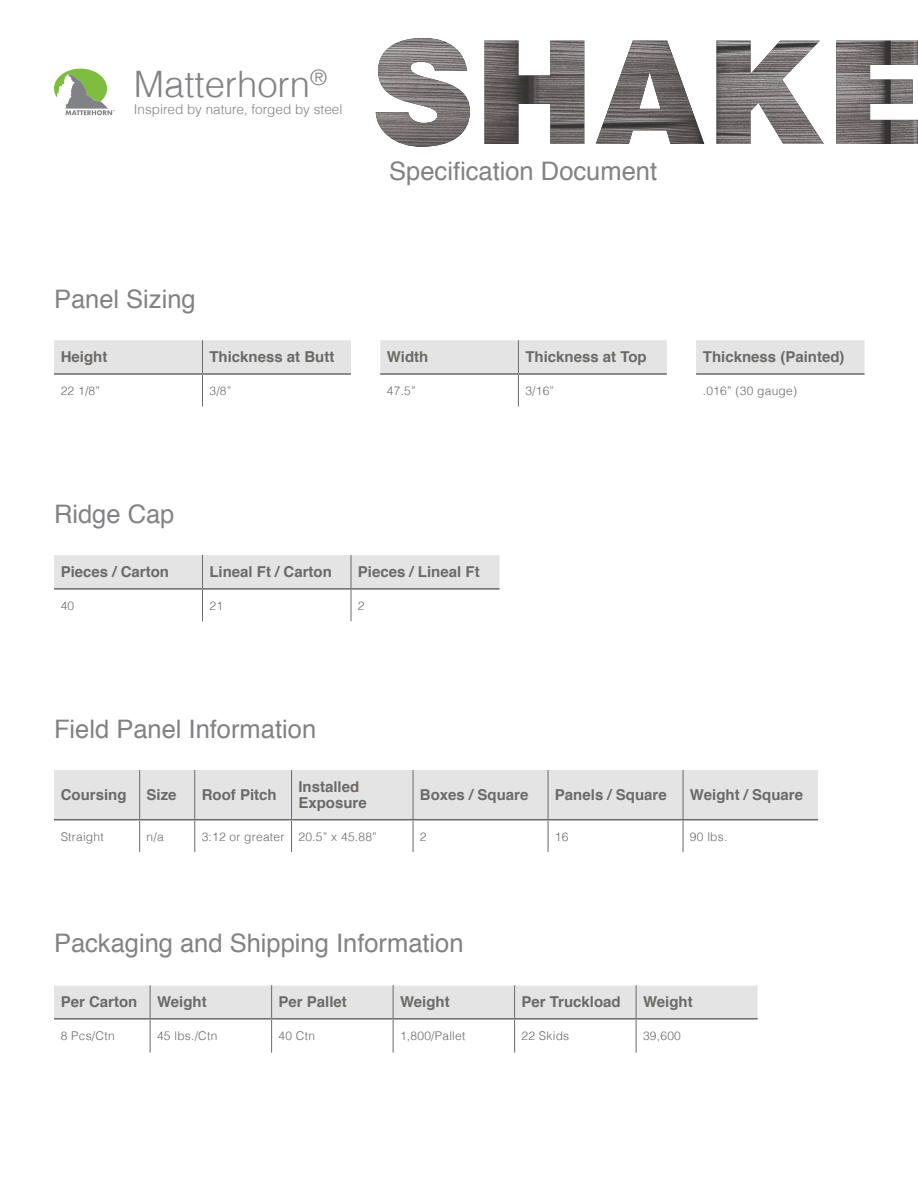
<style>
.page{position:relative;width:918px;height:1188px;background:#fff}
.page>*{position:absolute;margin:0;border:0;box-sizing:border-box;transform-origin:0 0}
.t1{font:300 36.45px "Helvetica";color:#808285}
.t2{font:25.5px "Helvetica";color:#808285}
.t3{font:700 15px/16.5px "Helvetica";color:#6d6965}
.t4{font:300 13.5px "Helvetica";color:#808285}
.t5{font:300 12px "Helvetica";letter-spacing:.02em;color:#6d6965}
.t6{font:800 2.55px "Futura";color:#808285}
</style>
<div class="page">
<img style="left:376px;top:38px;width:542px;height:109px">
<div style="left:54px;top:770px;width:764px;height:49px;background:#e5e4e4"></div>
<hr style="left:139px;top:820px;width:1px;height:32px;background:#6d6965">
<hr style="left:194px;top:820px;width:1px;height:32px;background:#6d6965">
<hr style="left:291px;top:820px;width:1px;height:32px;background:#6d6965">
<hr style="left:413px;top:820px;width:1px;height:32px;background:#6d6965">
<hr style="left:548px;top:820px;width:1px;height:32px;background:#6d6965">
<hr style="left:683px;top:820px;width:1px;height:32px;background:#6d6965">
<hr style="left:139px;top:770px;width:1px;height:49px;background:#6d6965">
<hr style="left:194px;top:770px;width:1px;height:49px;background:#6d6965">
<hr style="left:291px;top:770px;width:1px;height:49px;background:#6d6965">
<hr style="left:413px;top:770px;width:1px;height:49px;background:#6d6965">
<hr style="left:548px;top:770px;width:1px;height:49px;background:#6d6965">
<hr style="left:683px;top:770px;width:1px;height:49px;background:#6d6965">
<hr style="left:54px;top:819px;width:86px;height:1px;background:#6d6965">
<hr style="left:140px;top:819px;width:55px;height:1px;background:#6d6965">
<hr style="left:195px;top:819px;width:97px;height:1px;background:#6d6965">
<hr style="left:292px;top:819px;width:121px;height:1px;background:#6d6965">
<hr style="left:413px;top:819px;width:135px;height:1px;background:#6d6965">
<hr style="left:548px;top:819px;width:135px;height:1px;background:#6d6965">
<hr style="left:683px;top:819px;width:135px;height:1px;background:#6d6965">
<div style="left:54px;top:555px;width:446px;height:33px;background:#e5e4e4"></div>
<hr style="left:202px;top:590px;width:1px;height:31px;background:#6d6965">
<hr style="left:351px;top:590px;width:1px;height:31px;background:#6d6965">
<hr style="left:202px;top:555px;width:1px;height:33px;background:#6d6965">
<hr style="left:351px;top:555px;width:1px;height:33px;background:#6d6965">
<hr style="left:54px;top:588px;width:148px;height:2px;background:#6d6965">
<hr style="left:202px;top:588px;width:149px;height:2px;background:#6d6965">
<hr style="left:351px;top:588px;width:149px;height:2px;background:#6d6965">
<svg style="left:54px;top:340px;width:811px;height:66px"></svg>
<hr style="left:202px;top:375px;width:1px;height:31px;background:#6d6965">
<hr style="left:518px;top:375px;width:1px;height:31px;background:#6d6965">
<hr style="left:202px;top:340px;width:1px;height:33px;background:#6d6965">
<hr style="left:518px;top:340px;width:1px;height:33px;background:#6d6965">
<hr style="left:54px;top:373px;width:148px;height:2px;background:#6d6965">
<hr style="left:202px;top:373px;width:149px;height:2px;background:#6d6965">
<hr style="left:380px;top:373px;width:138px;height:2px;background:#6d6965">
<hr style="left:518px;top:373px;width:149px;height:2px;background:#6d6965">
<hr style="left:696px;top:373px;width:169px;height:2px;background:#6d6965">
<hr style="left:667px;top:373px;width:29px;height:2px;background:#fff">
<svg style="left:54px;top:69px;width:58px;height:46px"></svg>
<div style="left:54px;top:986px;width:704px;height:32px;background:#e5e4e4"></div>
<hr style="left:150px;top:1020px;width:1px;height:33px;background:#6d6965">
<hr style="left:271px;top:1020px;width:1px;height:33px;background:#6d6965">
<hr style="left:393px;top:1020px;width:1px;height:33px;background:#6d6965">
<hr style="left:514px;top:1020px;width:1px;height:33px;background:#6d6965">
<hr style="left:636px;top:1020px;width:1px;height:33px;background:#6d6965">
<hr style="left:150px;top:985px;width:1px;height:33px;background:#6d6965">
<hr style="left:271px;top:985px;width:1px;height:33px;background:#6d6965">
<hr style="left:393px;top:985px;width:1px;height:33px;background:#6d6965">
<hr style="left:514px;top:985px;width:1px;height:33px;background:#6d6965">
<hr style="left:636px;top:985px;width:1px;height:33px;background:#6d6965">
<hr style="left:54px;top:1018px;width:96px;height:2px;background:#6d6965">
<hr style="left:150px;top:1018px;width:122px;height:2px;background:#6d6965">
<hr style="left:272px;top:1018px;width:121px;height:2px;background:#6d6965">
<hr style="left:393px;top:1018px;width:122px;height:2px;background:#6d6965">
<hr style="left:515px;top:1018px;width:121px;height:2px;background:#6d6965">
<hr style="left:636px;top:1018px;width:122px;height:2px;background:#6d6965">
<p class="t6" style="left:113px;top:110px;width:4px">™</p>
<h1 class="t1" style="left:134px;top:53px;width:195px">Matterhorn<sup>®</sup></h1>
<p class="t4" style="left:134px;top:97px;width:210px">Inspired by nature, forged by steel</p>
<h2 class="t2" style="left:54px;top:279px;width:143px">Panel Sizing</h2>
<h2 class="t2" style="left:389px;top:151px;width:269px">Specification Document</h2>
<p class="t3" style="left:61px;top:349px;width:48px">Height</p>
<p class="t3" style="left:209px;top:349px;width:127px">Thickness at Butt</p>
<p class="t3" style="left:387px;top:349px;width:43px">Width</p>
<p class="t3" style="left:525px;top:349px;width:123px">Thickness at Top</p>
<p class="t3" style="left:703px;top:349px;width:143px">Thickness (Painted)</p>
<p class="t5" style="left:61px;top:380px;width:41px">22 1/8”</p>
<p class="t5" style="left:209px;top:380px;width:24px">3/8”</p>
<p class="t5" style="left:387px;top:380px;width:30px">47.5”</p>
<p class="t5" style="left:525px;top:380px;width:30px">3/16”</p>
<p class="t5" style="left:703px;top:380px;width:96px">.016” (30 gauge)</p>
<h2 class="t2" style="left:54px;top:494px;width:122px">Ridge Cap</h2>
<p class="t3" style="left:61px;top:564px;width:110px">Pieces / Carton</p>
<p class="t3" style="left:209px;top:564px;width:124px">Lineal Ft / Carton</p>
<p class="t3" style="left:358px;top:564px;width:123px">Pieces / Lineal Ft</p>
<p class="t5" style="left:61px;top:595px;width:15px">40</p>
<p class="t5" style="left:209px;top:595px;width:15px">21</p>
<p class="t5" style="left:358px;top:595px;width:8px">2</p>
<h2 class="t2" style="left:54px;top:709px;width:264px">Field Panel Information</h2>
<p class="t3" style="left:61px;top:787px;width:67px">Coursing</p>
<p class="t3" style="left:147px;top:787px;width:32px">Size</p>
<p class="t3" style="left:202px;top:787px;width:76px">Roof Pitch</p>
<p class="t3" style="left:298px;top:779px;width:70px">Installed<br>Exposure</p>
<p class="t3" style="left:420px;top:787px;width:110px">Boxes / Square</p>
<p class="t3" style="left:555px;top:787px;width:113px">Panels / Square</p>
<p class="t3" style="left:690px;top:787px;width:115px">Weight / Square</p>
<p class="t5" style="left:61px;top:826px;width:45px">Straight</p>
<p class="t5" style="left:147px;top:826px;width:19px">n/a</p>
<p class="t5" style="left:202px;top:826px;width:177px">3:12 or greater 20.5” x 45.88”</p>
<p class="t5" style="left:420px;top:826px;width:8px">2</p>
<p class="t5" style="left:555px;top:826px;width:15px">16</p>
<p class="t5" style="left:690px;top:826px;width:39px">90 lbs.</p>
<h2 class="t2" style="left:54px;top:924px;width:411px">Packaging and Shipping Information</h2>
<p class="t3" style="left:61px;top:994px;width:78px">Per Carton</p>
<p class="t3" style="left:157px;top:994px;width:51px">Weight</p>
<p class="t3" style="left:279px;top:994px;width:70px">Per Pallet</p>
<p class="t3" style="left:400px;top:994px;width:51px">Weight</p>
<p class="t3" style="left:522px;top:994px;width:101px">Per Truckload</p>
<p class="t3" style="left:643px;top:994px;width:51px">Weight</p>
<p class="t5" style="left:61px;top:1026px;width:55px">8 Pcs/Ctn</p>
<p class="t5" style="left:157px;top:1026px;width:62px">45 lbs./Ctn</p>
<p class="t5" style="left:279px;top:1026px;width:38px">40 Ctn</p>
<p class="t5" style="left:400px;top:1026px;width:67px">1,800/Pallet</p>
<p class="t5" style="left:522px;top:1026px;width:49px">22 Skids</p>
<p class="t5" style="left:643px;top:1026px;width:39px">39,600</p>
</div>
